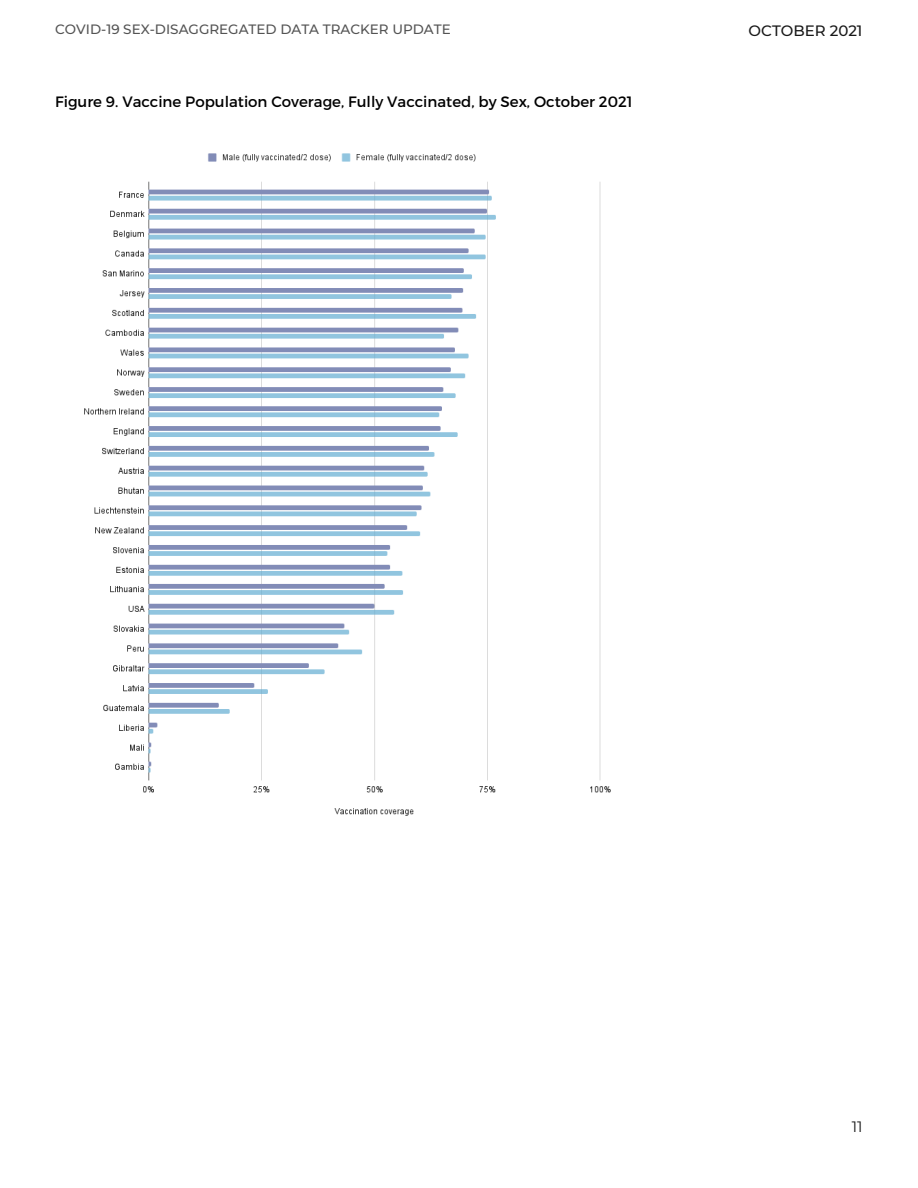
<style>
.page{position:relative;width:918px;height:1188px;background:#fff}
.page>*{position:absolute;margin:0;border:0;box-sizing:border-box;transform-origin:0 0}
.t1{font:15px "Montserrat";color:#000}
.t2{font:500 15px "Montserrat";color:#181818}
.t3{font:15px "Montserrat";color:#181818}
.t4{font:500 13.5px "Montserrat";color:#545454}
</style>
<div class="page">
<img style="left:84px;top:153px;width:527px;height:663px">
<p class="t4" style="left:55px;top:21px;width:397px">COVID-19 SEX-DISAGGREGATED DATA TRACKER UPDATE</p>
<p class="t1" style="left:55px;top:91px;width:579px">Figure 9. Vaccine Population Coverage, Fully Vaccinated, by Sex, October 2021</p>
<p class="t2" style="left:749px;top:22px;width:115px">OCTOBER 2021</p>
<p class="t3" style="left:852px;top:1118px;width:12px">11</p>
</div>
